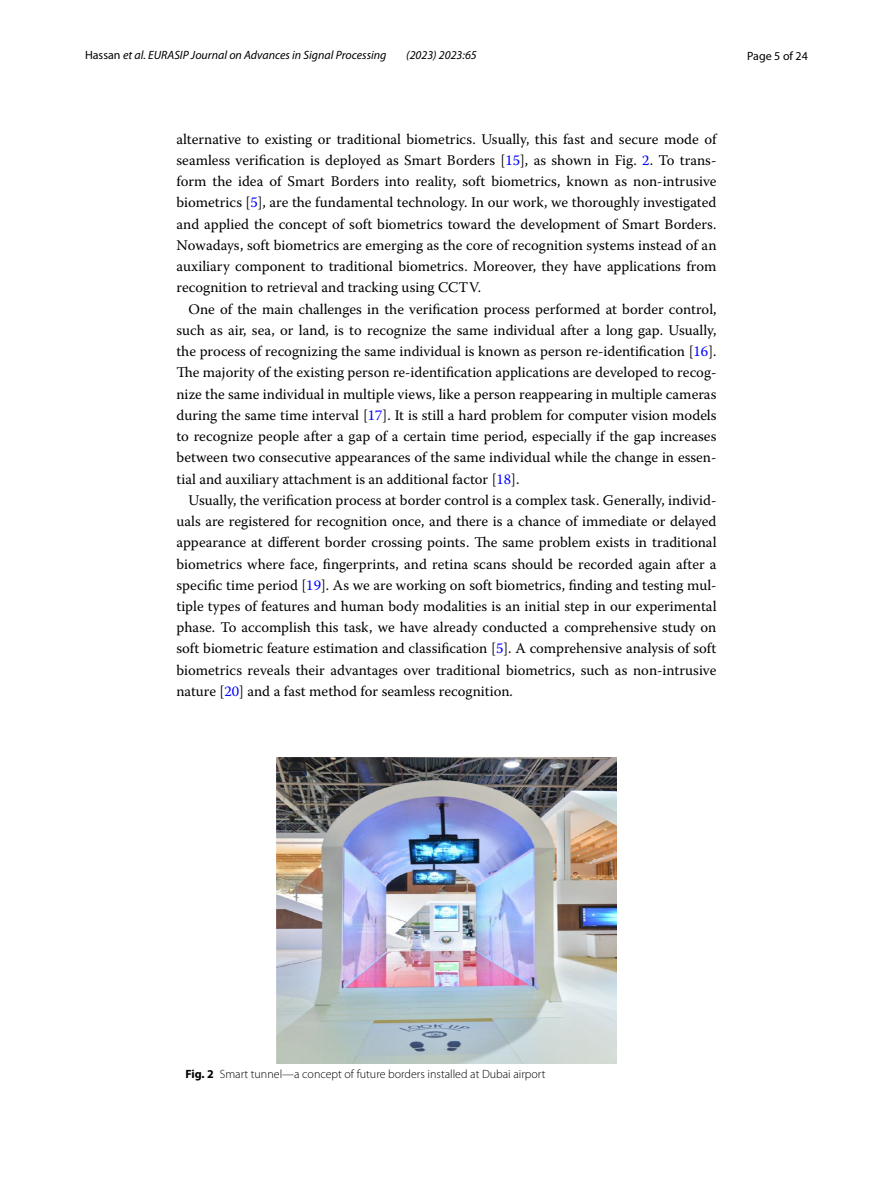
<style>
.page{position:relative;width:893px;height:1187px;background:#fff}
.page>*{position:absolute;margin:0;border:0;box-sizing:border-box;transform-origin:0 0}
.t1{font:14.7px/21.3px "Warnock Pro";color:#000;text-align:justify}
.t2{font:italic 12px "Myriad Pro";color:#000}
.t3{font:300 12px "Myriad Pro";color:#000}
.t4{font:12px "Myriad Pro";color:#000}
.s1{font-style:normal}
.s2{color:#00f}
.s3{font-weight:700}
</style>
<div class="page">
<img style="left:276px;top:757px;width:341px;height:306px">
<p class="t2" style="left:85px;top:48px;width:303px"><span class="s1">Hassan</span> et al. EURASIP Journal on Advances in Signal Processing</p>
<p class="t2" style="left:406px;top:48px;width:72px">(2023) 2023:65</p>
<p class="t4" style="left:747px;top:48px;width:62px">Page 5 of 24</p>
<p class="t1" style="left:176px;top:128px;width:542px">alternative to existing or traditional biometrics. Usually, this fast and secure mode of seamless verification is deployed as Smart Borders [<span class="s2">15</span>], as shown in Fig. <span class="s2">2</span>. To trans&shy;form the idea of Smart Borders into reality, soft biometrics, known as non-intrusive biometrics [<span class="s2">5</span>], are the fundamental technology. In our work, we thoroughly investigated and applied the concept of soft biometrics toward the development of Smart Borders.<br>Nowadays, soft biometrics are emerging as the core of recognition systems instead of an auxiliary component to traditional biometrics. Moreover, they have applications from recognition to retrieval and tracking using CCTV.</p>
<p class="t1" style="left:176px;top:298px;width:542px;text-indent:12px">One of the main challenges in the verification process performed at border control, such as air, sea, or land, is to recognize the same individual after a long gap. Usually, the process of recognizing the same individual is known as person re-identification [<span class="s2">16</span>].<br>The majority of the existing person re-identification applications are developed to recog&shy;nize the same individual in multiple views, like a person reappearing in multiple cameras during the same time interval [<span class="s2">17</span>]. It is still a hard problem for computer vision models to recognize people after a gap of a certain time period, especially if the gap increases between two consecutive appearances of the same individual while the change in essen&shy;tial and auxiliary attachment is an additional factor [<span class="s2">18</span>].</p>
<p class="t1" style="left:176px;top:489px;width:542px;text-indent:12px">Usually, the verification process at border control is a complex task. Generally, individ&shy;uals are registered for recognition once, and there is a chance of immediate or delayed appearance at different border crossing points. The same problem exists in traditional biometrics where face, fingerprints, and retina scans should be recorded again after a specific time period [<span class="s2">19</span>]. As we are working on soft biometrics, finding and testing mul&shy;tiple types of features and human body modalities is an initial step in our experimental phase. To accomplish this task, we have already conducted a comprehensive study on soft biometric feature estimation and classification [<span class="s2">5</span>]. A comprehensive analysis of soft biometrics reveals their advantages over traditional biometrics, such as non-intrusive nature [<span class="s2">20</span>] and a fast method for seamless recognition.</p>
<p class="t3" style="left:185px;top:1067px;width:362px"><span class="s3">Fig. 2</span> Smart tunnel—a concept of future borders installed at Dubai airport</p>
</div>
